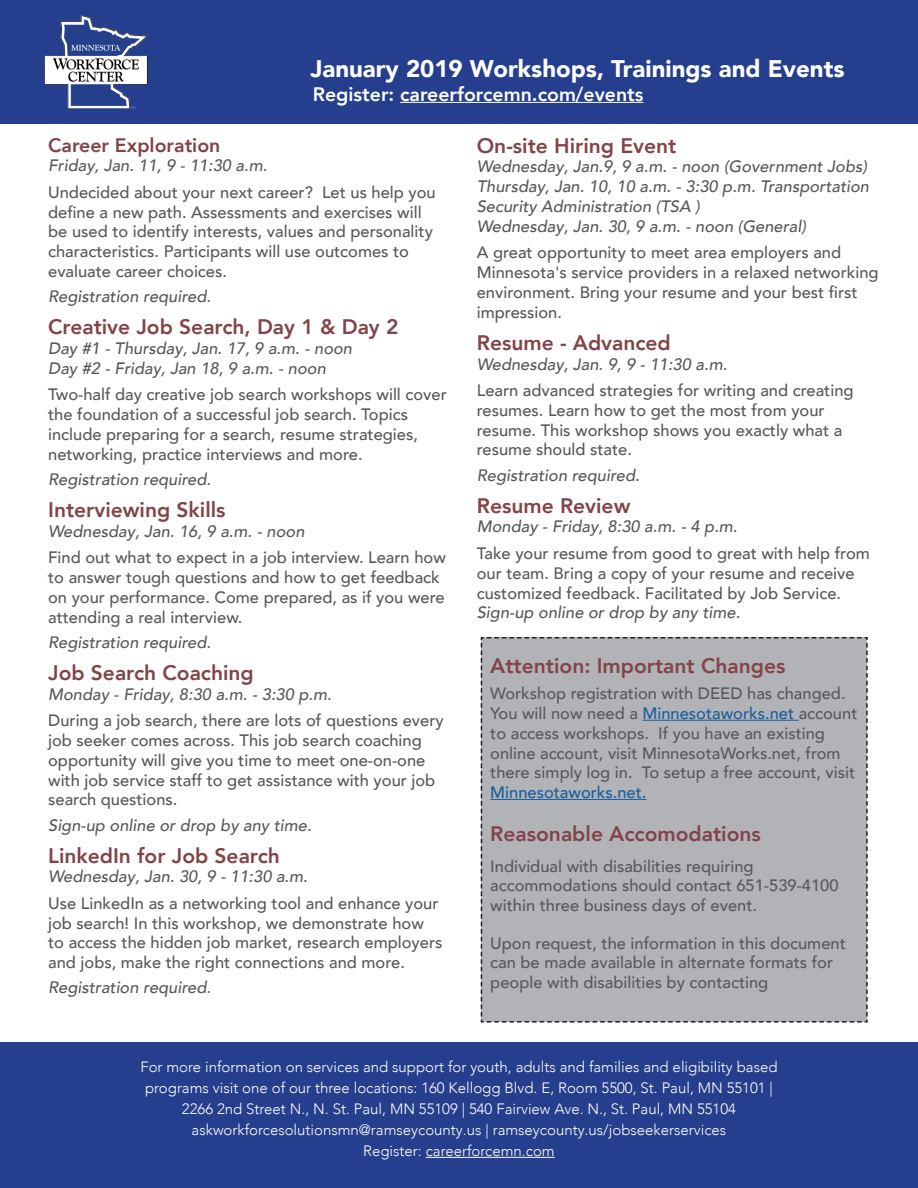
<style>
.page{position:relative;width:918px;height:1188px;background:#fff}
.page>*{position:absolute;margin:0;border:0;box-sizing:border-box;transform-origin:0 0}
.t1{font:900 24px "Avenir LT Com";color:#fff}
.t2{font:800 21px "Avenir LT Com";color:#824448}
.t3{font:800 19.5px "Avenir LT Com";color:#fff}
.t4{font:800 19.5px "Avenir LT Com";color:#824448}
.t5{font:500 16.5px/19.8px "Avenir LT Com";color:#57585a}
.t6{font:italic 500 16.5px/19.8px "Avenir LT Com";color:#57585a}
.t7{font:500 16.5px "Avenir LT Com";color:#175d9e}
.t8{font:300 15px/21px "Avenir LT Com";color:#fff;text-align:center}
.s1{color:#175d9e}
</style>
<div class="page">
<div style="left:480px;top:637px;width:388px;height:386px;background:#b2b3b7"></div>
<hr style="left:643px;top:720px;width:156px;height:1px;background:#175d9e">
<hr style="left:490px;top:799px;width:156px;height:1px;background:#175d9e">
<div style="left:0;top:0;width:918px;height:124px;background:#253f8e"></div>
<img style="left:44px;top:16px;width:104px;height:92px">
<div style="left:0;top:1042px;width:918px;height:146px;background:#253f8e"></div>
<hr style="left:426px;top:1157px;width:129px;height:1px;background:#fff">
<hr style="left:400px;top:102px;width:244px;height:1px;background:#fff">
<h1 class="t1" style="left:310px;top:54px;width:536px">January 2019 Workshops, Trainings and Events</h1>
<p class="t3" style="left:313px;top:83px;width:332px">Register: careerforcemn.com/events</p>
<p class="t4" style="left:48px;top:133px;width:174px">Career Exploration</p>
<p class="t6" style="left:48px;top:156px;width:221px">Friday, Jan. 11, 9 - 11:30 a.m.</p>
<p class="t5" style="left:48px;top:183px;width:389px">Undecided about your next career? Let us help you define a new path. Assessments and exercises will be used to identify interests, values and personality characteristics. Participants will use outcomes to evaluate career choices.</p>
<p class="t6" style="left:48px;top:287px;width:164px">Registration required.</p>
<p class="t2" style="left:48px;top:314px;width:352px">Creative Job Search, Day 1 &amp; Day 2</p>
<p class="t6" style="left:48px;top:339px;width:305px">Day #1 - Thursday, Jan. 17, 9 a.m. - noon<br>Day #2 - Friday, Jan 18, 9 a.m. - noon</p>
<p class="t5" style="left:48px;top:385px;width:400px">Two-half day creative job search workshops will cover the foundation of a successful job search. Topics include preparing for a search, resume strategies, networking, practice interviews and more.</p>
<p class="t6" style="left:48px;top:470px;width:164px">Registration required.</p>
<p class="t2" style="left:48px;top:497px;width:179px">Interviewing Skills</p>
<p class="t6" style="left:48px;top:521px;width:258px">Wednesday, Jan. 16, 9 a.m. - noon</p>
<p class="t5" style="left:48px;top:548px;width:399px">Find out what to expect in a job interview. Learn how to answer tough questions and how to get feedback on your performance. Come prepared, as if you were attending a real interview.</p>
<p class="t6" style="left:48px;top:632px;width:164px">Registration required.</p>
<p class="t2" style="left:48px;top:660px;width:207px">Job Search Coaching</p>
<p class="t6" style="left:48px;top:684px;width:285px">Monday - Friday, 8:30 a.m. - 3:30 p.m.</p>
<p class="t5" style="left:48px;top:711px;width:397px">During a job search, there are lots of questions every job seeker comes across. This job search coaching opportunity will give you time to meet one-on-one with job service staff to get assistance with your job search questions.</p>
<p class="t6" style="left:48px;top:815px;width:265px">Sign-up online or drop by any time.</p>
<p class="t2" style="left:48px;top:843px;width:233px">LinkedIn for Job Search</p>
<p class="t6" style="left:48px;top:867px;width:261px">Wednesday, Jan. 30, 9 - 11:30 a.m.</p>
<p class="t5" style="left:48px;top:894px;width:396px">Use LinkedIn as a networking tool and enhance your job search! In this workshop, we demonstrate how to access the hidden job market, research employers and jobs, make the right connections and more.</p>
<p class="t6" style="left:48px;top:978px;width:164px">Registration required.</p>
<p class="t2" style="left:477px;top:133px;width:201px">On-site Hiring Event</p>
<p class="t6" style="left:477px;top:157px;width:394px">Wednesday, Jan.9, 9 a.m. - noon (Government Jobs)<br>Thursday, Jan. 10, 10 a.m. - 3:30 p.m. Transportation Security Administration (TSA )<br>Wednesday, Jan. 30, 9 a.m. - noon (General)</p>
<p class="t5" style="left:477px;top:243px;width:403px">A great opportunity to meet area employers and Minnesota's service providers in a relaxed networking environment. Bring your resume and your best first impression.</p>
<p class="t2" style="left:477px;top:330px;width:196px">Resume - Advanced</p>
<p class="t6" style="left:477px;top:354px;width:252px">Wednesday, Jan. 9, 9 - 11:30 a.m.</p>
<p class="t5" style="left:477px;top:381px;width:378px">Learn advanced strategies for writing and creating resumes. Learn how to get the most from your resume. This workshop shows you exactly what a resume should state.</p>
<p class="t6" style="left:477px;top:465px;width:164px">Registration required.</p>
<p class="t2" style="left:477px;top:493px;width:155px">Resume Review</p>
<p class="t6" style="left:477px;top:517px;width:262px">Monday - Friday, 8:30 a.m. - 4 p.m.</p>
<p class="t5" style="left:477px;top:544px;width:395px">Take your resume from good to great with help from our team. Bring a copy of your resume and receive customized feedback. Facilitated by Job Service.</p>
<p class="t6" style="left:477px;top:603px;width:265px">Sign-up online or drop by any time.</p>
<p class="t2" style="left:490px;top:653px;width:297px">Attention: Important Changes</p>
<p class="t5" style="left:490px;top:684px;width:369px">Workshop registration with DEED has changed.<br>You will now need a <span class="s1">Minnesotaworks.net</span> account to access workshops. If you have an existing online account, visit MinnesotaWorks.net, from there simply log in. To setup a free account, visit</p>
<p class="t7" style="left:490px;top:783px;width:158px">Minnesotaworks.net.</p>
<p class="t2" style="left:490px;top:821px;width:272px">Reasonable Accomodations</p>
<p class="t5" style="left:490px;top:856px;width:350px">Individual with disabilities requiring accommodations should contact 651-539-4100 within three business days of event.</p>
<p class="t5" style="left:490px;top:933px;width:357px">Upon request, the information in this document can be made available in alternate formats for people with disabilities by contacting</p>
<p class="t8" style="left:140px;top:1057px;width:639px">For more information on services and support for youth, adults and families and eligibility based programs visit one of our three locations: 160 Kellogg Blvd. E, Room 5500, St. Paul, MN 55101 | 2266 2nd Street N., N. St. Paul, MN 55109 | 540 Fairview Ave. N., St. Paul, MN 55104 askworkforcesolutionsmn@ramseycounty.us | ramseycounty.us/jobseekerservices<br>Register: careerforcemn.com</p>
</div>
